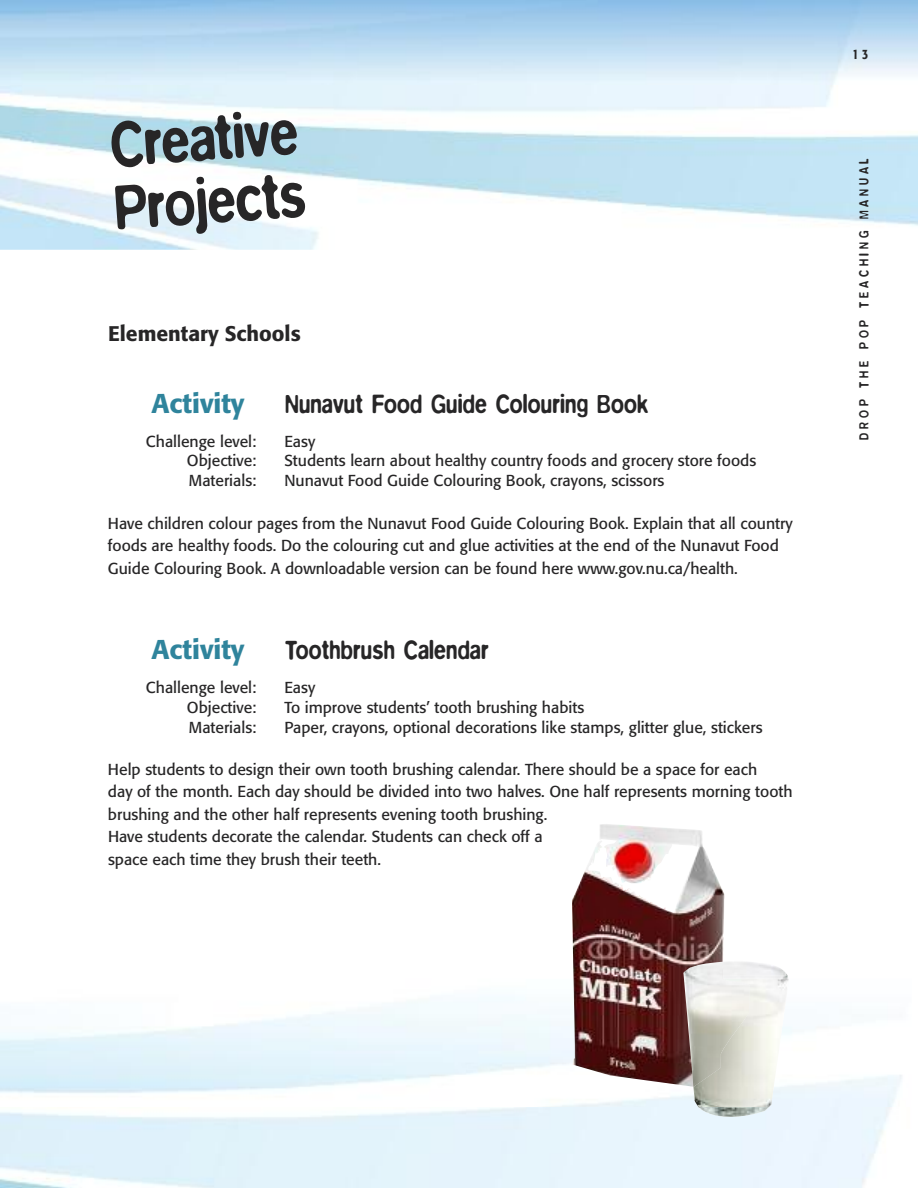
<style>
.page{position:relative;width:918px;height:1188px;background:#fff}
.page>*{position:absolute;margin:0;border:0;box-sizing:border-box;transform-origin:0 0}
.t1{font:500 64.5px/63px "Blur";color:#272627;scale:.8 1}
.t2{font:500 27px "Blur";letter-spacing:.01em;color:#272627;scale:.8 1}
.t3{font:500 27px "Formata";color:#2f849c}
.t4{font:500 21px "Formata";color:#272627}
.t5{font:15.75px/22.5px "Formata";color:#272627}
.t6{font:500 13.5px "Blur";letter-spacing:.35em;color:#272627;scale:.8 1}
.t7{font:500 13.5px "Formata";color:#272627;scale:.8 1}
</style>
<div class="page">
<img style="left:572px;top:824px;width:153px;height:262px">
<img style="left:723px;top:961px;width:65px;height:18px">
<img style="left:698px;top:1107px;width:71px;height:10px">
<img style="left:693px;top:979px;width:96px;height:128px">
<img style="left:683px;top:962px;width:66px;height:125px">
<h1 class="t1" style="left:108px;top:119px;width:241px;rotate:-4deg">Creative<br>Projects</h1>
<h3 class="t4" style="left:108px;top:324px;width:194px">Elementary Schools</h3>
<h2 class="t3" style="left:152px;top:392px;width:94px">Activity</h2>
<h2 class="t2" style="left:285px;top:395px;width:455px">Nunavut Food Guide Colouring Book</h2>
<p class="t5" style="left:146px;top:431px;width:112px">Challenge level:</p>
<p class="t5" style="left:284px;top:431px;width:32px">Easy</p>
<p class="t5" style="left:187px;top:451px;width:71px">Objective:</p>
<p class="t5" style="left:284px;top:451px;width:473px">Students learn about healthy country foods and grocery store foods</p>
<p class="t5" style="left:189px;top:471px;width:69px">Materials:</p>
<p class="t5" style="left:284px;top:471px;width:382px">Nunavut Food Guide Colouring Book, crayons, scissors</p>
<p class="t5" style="left:108px;top:513px;width:686px">Have children colour pages from the Nunavut Food Guide Colouring Book. Explain that all country foods are healthy foods. Do the colouring cut and glue activities at the end of the Nunavut Food<br>Guide Colouring Book. A downloadable version can be found here www.gov.nu.ca/health.</p>
<h2 class="t3" style="left:152px;top:638px;width:94px">Activity</h2>
<h2 class="t2" style="left:285px;top:641px;width:256px">Toothbrush Calendar</h2>
<p class="t5" style="left:146px;top:678px;width:112px">Challenge level:</p>
<p class="t5" style="left:284px;top:678px;width:32px">Easy</p>
<p class="t5" style="left:187px;top:697px;width:71px">Objective:</p>
<p class="t5" style="left:284px;top:697px;width:301px">To improve students’ tooth brushing habits</p>
<p class="t5" style="left:189px;top:717px;width:69px">Materials:</p>
<p class="t5" style="left:284px;top:717px;width:480px">Paper, crayons, optional decorations like stamps, glitter glue, stickers</p>
<p class="t5" style="left:108px;top:759px;width:686px">Help students to design their own tooth brushing calendar. There should be a space for each<br>day of the month. Each day should be divided into two halves. One half represents morning tooth brushing and the other half represents evening tooth brushing.<br>Have students decorate the calendar. Students can check off a<br>space each time they brush their teeth.</p>
<p class="t7" style="left:852px;top:48px;width:21px">1 3</p>
<p class="t6" style="left:859px;top:440px;width:353px;rotate:-90deg">DROP THE POP TEACHING MANUAL</p>
</div>
